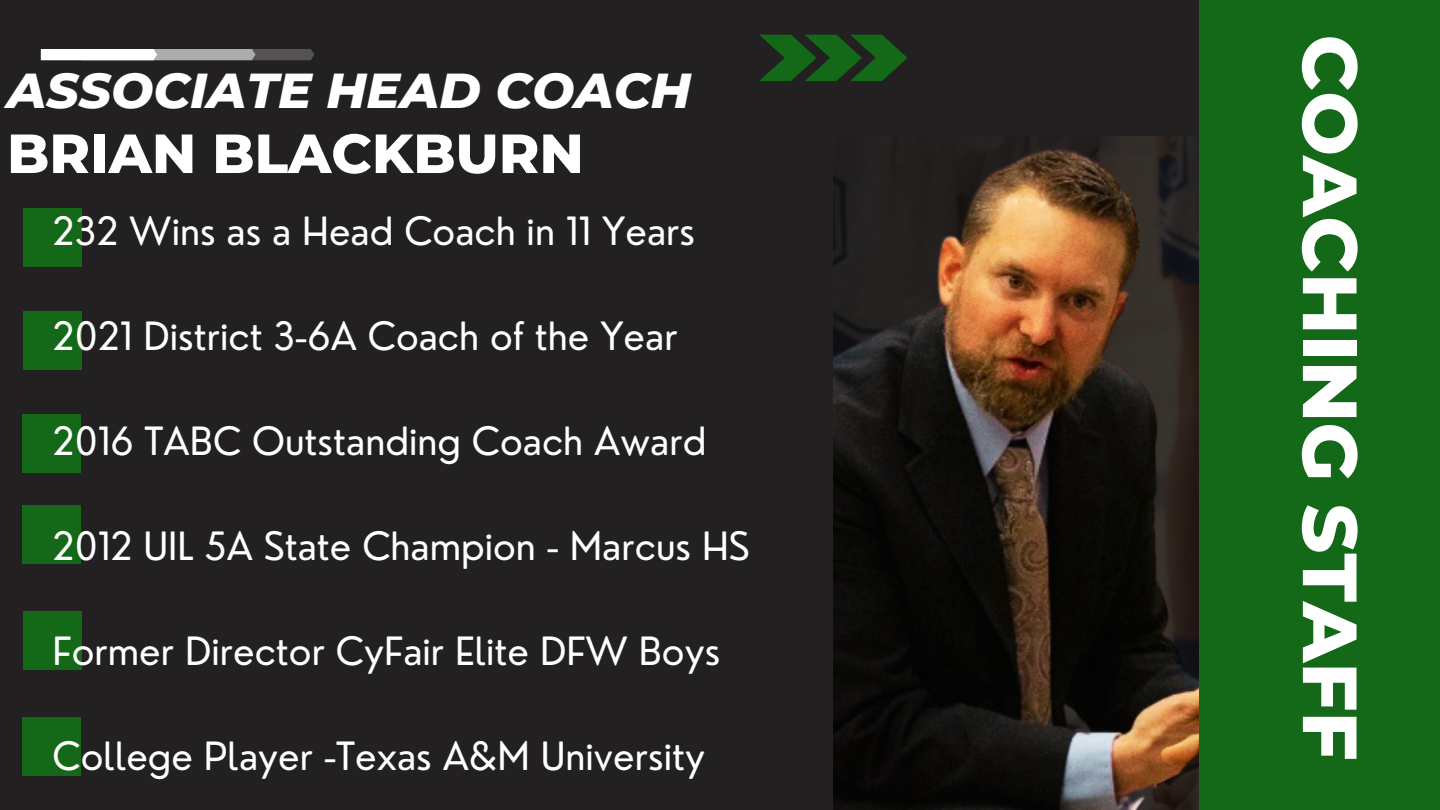
<style>
.page{position:relative;width:1440px;height:810px;background:#222020}
.page>*{position:absolute;margin:0;border:0;box-sizing:border-box;transform-origin:0 0}
.t1{font:800 76.6px "Montserrat";color:#fff}
.t2{font:800 55px "Montserrat";color:#fff}
.t3{font:italic 800 50px "Montserrat";color:#fff}
.t4{font:38px "Nourd";color:#fff}
</style>
<div class="page">
<img style="left:833px;top:136px;width:366px;height:674px">
<div style="left:1199px;top:0;width:241px;height:810px;background:#136917"></div>
<svg style="left:759px;top:35px;width:149px;height:46px"></svg>
<svg style="left:41px;top:49px;width:273px;height:11px;background:#bbbaba"></svg>
<div style="left:24px;top:208px;width:58px;height:58px;background:#136917"></div>
<div style="left:24px;top:311px;width:58px;height:58px;background:#136917"></div>
<div style="left:23px;top:718px;width:58px;height:58px;background:#136917"></div>
<div style="left:24px;top:611px;width:58px;height:59px;background:#136917"></div>
<div style="left:23px;top:505px;width:58px;height:58px;background:#136917"></div>
<div style="left:23px;top:414px;width:58px;height:58px;background:#136917"></div>
<p class="t3" style="left:7px;top:59px;width:685px">ASSOCIATE HEAD COACH</p>
<p class="t2" style="left:7px;top:120px;width:578px">BRIAN BLACKBURN</p>
<p class="t4" style="left:53px;top:207px;width:644px">232 Wins as a Head Coach in 11 Years</p>
<p class="t4" style="left:53px;top:312px;width:627px">2021 District 3-6A Coach of the Year</p>
<p class="t4" style="left:53px;top:417px;width:655px">2016 TABC Outstanding Coach Award</p>
<p class="t4" style="left:53px;top:522px;width:699px">2012 UIL 5A State Champion - Marcus HS</p>
<p class="t4" style="left:53px;top:627px;width:669px">Former Director CyFair Elite DFW Boys</p>
<p class="t4" style="left:53px;top:732px;width:654px">College Player -Texas A&amp;M University</p>
<p class="t1" style="left:1377px;top:35px;width:727px;rotate:90deg">COACHING STAFF</p>
</div>
